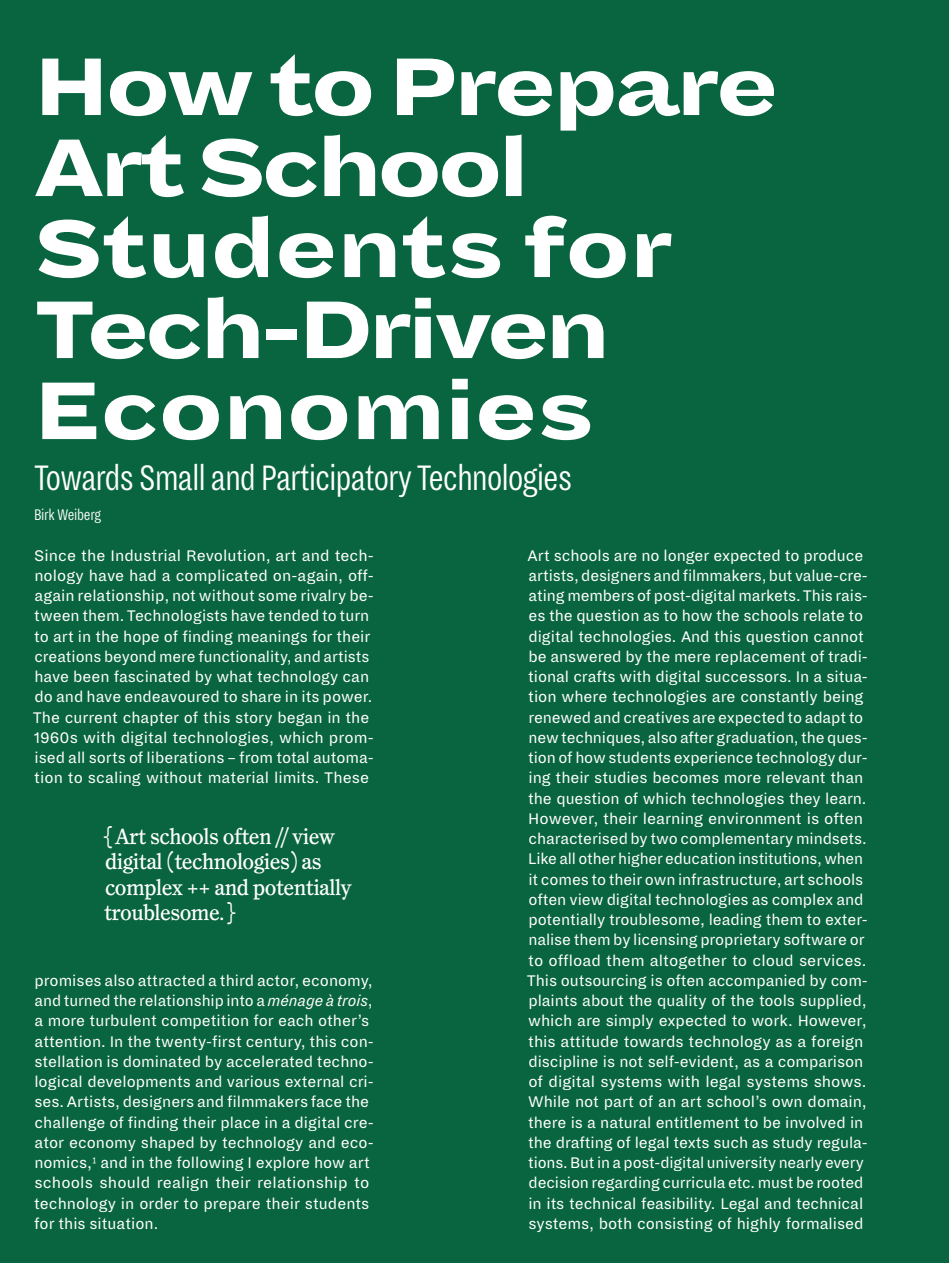
<style>
.page{position:relative;width:949px;height:1263px;background:#fff}
.page>*{position:absolute;margin:0;border:0;box-sizing:border-box;transform-origin:0 0}
.T1{font:900 90px/81px "Dia";letter-spacing:-.04em;color:#fff}
.T2{font:300 39px "Dia";letter-spacing:-.03em;color:#fff}
.NEU_Rungli_Zitat_12{font:22.2px/25.2px "Rungli";letter-spacing:-.025em;color:#fff}
.LT_oE{font:16.95px/20.2px "Dia";letter-spacing:-.005em;color:#fff}
.Autor{font:300 16.95px "Dia";letter-spacing:-.02em;color:#fff}
.s1{font-style:italic}
.s2{font-weight:300}
</style>
<div class="page">
<div style="left:0;top:0;width:948px;height:1263px;background:#096540"></div>
<p class="T1" style="left:34px;top:46px;width:745px">How to Prepare<br>Art School<br>Students for<br>Tech-Driven<br>Economies</p>
<p class="T2" style="left:34px;top:456px;width:539px">Towards Small and Participatory Technologies</p>
<p class="Autor" style="left:34px;top:505px;width:69px">Birk Weiberg</p>
<p class="LT_oE" style="left:33px;top:545px;width:342px">Since the Industrial Revolution, art and tech&shy;nology have had a complicated on-again, off&shy;again relationship, not without some rivalry be&shy;tween them. Technologists have tended to turn to art in the hope of finding meanings for their creations beyond mere functionality, and artists have been fascinated by what technology can do and have endeavoured to share in its power.<br>The current chapter of this story began in the 1960s with digital technologies, which prom&shy;ised all sorts of liberations – from total automa&shy;tion to scaling without material limits. These</p>
<p class="NEU_Rungli_Zitat_12" style="left:104px;top:824px;width:249px">{ Art schools often // view digital (technologies) as complex ++ and potentially troublesome. }</p>
<p class="LT_oE" style="left:34px;top:970px;width:341px">promises also attracted a third actor, economy, and turned the relationship into a <span class="s1">ménage à trois</span>, a more turbulent competition for each other’s attention. In the twenty-first century, this con&shy;stellation is dominated by accelerated techno&shy;logical developments and various external cri&shy;ses. Artists, designers and filmmakers face the challenge of finding their place in a digital cre&shy;ator economy shaped by technology and eco&shy;nomics,<span class="s2">1</span> and in the following I explore how art schools should realign their relationship to technology in order to prepare their students for this situation.</p>
<p class="LT_oE" style="left:526px;top:545px;width:342px">Art schools are no longer expected to produce artists, designers and filmmakers, but value-cre&shy;ating members of post-digital markets. This rais&shy;es the question as to how the schools relate to digital technologies. And this question cannot be answered by the mere replacement of tradi&shy;tional crafts with digital successors. In a situa&shy;tion where technologies are constantly being renewed and creatives are expected to adapt to new techniques, also after graduation, the ques&shy;tion of how students experience technology dur&shy;ing their studies becomes more relevant than the question of which technologies they learn.<br>However, their learning environment is often characterised by two complementary mindsets.<br>Like all other higher education institutions, when it comes to their own infrastructure, art schools often view digital technologies as complex and potentially troublesome, leading them to exter&shy;nalise them by licensing proprietary software or to offload them altogether to cloud services.<br>This outsourcing is often accompanied by com&shy;plaints about the quality of the tools supplied, which are simply expected to work. However, this attitude towards technology as a foreign discipline is not self-evident, as a comparison of digital systems with legal systems shows.<br>While not part of an art school’s own domain, there is a natural entitlement to be involved in the drafting of legal texts such as study regula&shy;tions. But in a post-digital university nearly every decision regarding curricula etc. must be rooted in its technical feasibility. Legal and technical systems, both consisting of highly formalised</p>
</div>
